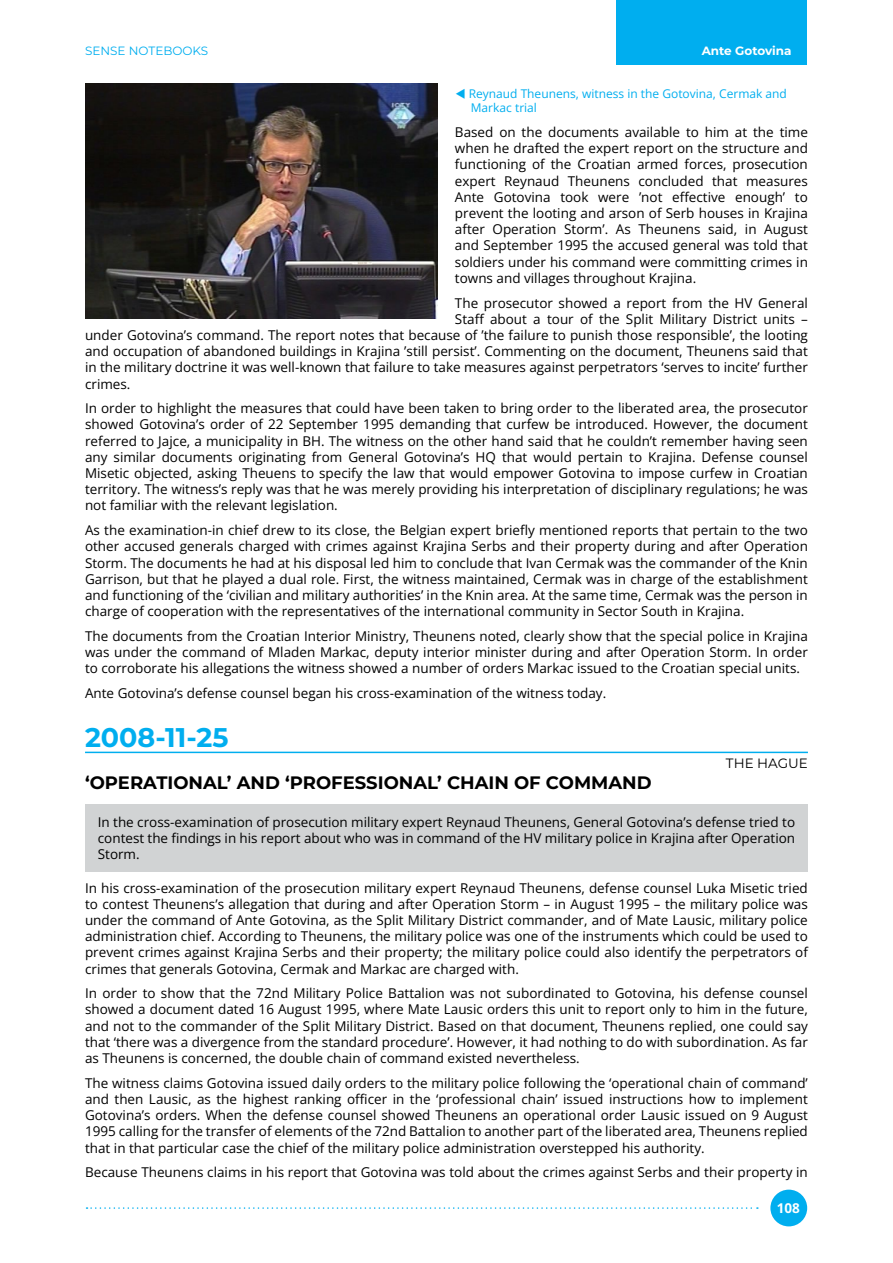
<style>
.page{position:relative;width:893px;height:1263px;background:#fff}
.page>*{position:absolute;margin:0;border:0;box-sizing:border-box;transform-origin:0 0}
.t1{font:700 27px "Montserrat";color:#00aeef}
.t2{font:700 18px "Montserrat";color:#000}
.t3{font:13.5px/16.2px "Open Sans";color:#000;text-align:justify}
.t4{font:13.5px "Montserrat";color:#000}
.t5{font:13.5px "Open Sans";color:#fff}
.t6{font:12px/14.4px "Open Sans";color:#00aeef}
.t7{font:12px "Montserrat";color:#00aeef}
.t8{font:700 12px "Montserrat";color:#fff}
</style>
<div class="page">
<div style="left:617px;top:0;width:190px;height:65px;background:#00aeef"></div>
<div style="left:770px;top:1189px;width:37px;height:37px;background:#00aeef;border-radius:50%"></div>
<svg style="left:87px;top:1207px;width:671px;height:2px"></svg>
<hr style="left:85px;top:752px;width:723px;height:1px;background:#00aeef">
<div style="left:85px;top:804px;width:723px;height:68px;background:#d1d3d4"></div>
<img style="left:85px;top:83px;width:353px;height:236px">
<p class="t7" style="left:85px;top:43px;width:125px">SENSE NOTEBOOKS</p>
<p class="t8" style="left:702px;top:43px;width:91px">Ante Gotovina</p>
<p class="t6" style="left:469px;top:86px;width:320px">Reynaud Theunens, witness in the Gotovina, Cermak and<br>Markac trial</p>
<p class="t3" style="left:455px;top:124px;width:354px">Based on the documents available to him at the time when he drafted the expert report on the structure and functioning of the Croatian armed forces, prosecution expert Reynaud Theunens concluded that measures Ante Gotovina took were ’not effective enough’ to prevent the looting and arson of Serb houses in Krajina after Operation Storm’. As Theunens said, in August and September 1995 the accused general was told that soldiers under his command were committing crimes in towns and villages throughout Krajina.</p>
<p class="t3" style="left:455px;top:294px;width:354px">The prosecutor showed a report from the HV General</p>
<p class="t3" style="left:455px;top:310px;width:354px">Staff about a tour of the Split Military District units –</p>
<p class="t3" style="left:85px;top:327px;width:724px">under Gotovina’s command. The report notes that because of ’the failure to punish those responsible’, the looting</p>
<p class="t3" style="left:85px;top:343px;width:724px">and occupation of abandoned buildings in Krajina ’still persist’. Commenting on the document, Theunens said that</p>
<p class="t3" style="left:85px;top:359px;width:724px">in the military doctrine it was well-known that failure to take measures against perpetrators ‘serves to incite’ further</p>
<p class="t3" style="left:85px;top:375px;width:47px">crimes.</p>
<p class="t3" style="left:85px;top:400px;width:724px">In order to highlight the measures that could have been taken to bring order to the liberated area, the prosecutor showed Gotovina’s order of 22 September 1995 demanding that curfew be introduced. However, the document referred to Jajce, a municipality in BH. The witness on the other hand said that he couldn’t remember having seen any similar documents originating from General Gotovina’s HQ that would pertain to Krajina. Defense counsel Misetic objected, asking Theuens to specify the law that would empower Gotovina to impose curfew in Croatian territory. The witness’s reply was that he was merely providing his interpretation of disciplinary regulations; he was not familiar with the relevant legislation.</p>
<p class="t3" style="left:85px;top:522px;width:724px">As the examination-in chief drew to its close, the Belgian expert briefly mentioned reports that pertain to the two other accused generals charged with crimes against Krajina Serbs and their property during and after Operation Storm. The documents he had at his disposal led him to conclude that Ivan Cermak was the commander of the Knin Garrison, but that he played a dual role. First, the witness maintained, Cermak was in charge of the establishment and functioning of the ‘civilian and military authorities’ in the Knin area. At the same time, Cermak was the person in charge of cooperation with the representatives of the international community in Sector South in Krajina.</p>
<p class="t3" style="left:85px;top:627px;width:724px">The documents from the Croatian Interior Ministry, Theunens noted, clearly show that the special police in Krajina was under the command of Mladen Markac, deputy interior minister during and after Operation Storm. In order to corroborate his allegations the witness showed a number of orders Markac issued to the Croatian special units.</p>
<p class="t3" style="left:85px;top:685px;width:523px">Ante Gotovina’s defense counsel began his cross-examination of the witness today.</p>
<h1 class="t1" style="left:85px;top:720px;width:145px">2008-11-25</h1>
<p class="t4" style="left:726px;top:754px;width:83px">THE HAGUE</p>
<h2 class="t2" style="left:85px;top:771px;width:568px">‘OPERATIONAL’ AND ‘PROFESSIONAL’ CHAIN OF COMMAND</h2>
<p class="t3" style="left:98px;top:813px;width:699px">In the cross-examination of prosecution military expert Reynaud Theunens, General Gotovina’s defense tried to contest the findings in his report about who was in command of the HV military police in Krajina after Operation Storm.</p>
<p class="t3" style="left:85px;top:879px;width:724px">In his cross-examination of the prosecution military expert Reynaud Theunens, defense counsel Luka Misetic tried to contest Theunens’s allegation that during and after Operation Storm – in August 1995 – the military police was under the command of Ante Gotovina, as the Split Military District commander, and of Mate Lausic, military police administration chief. According to Theunens, the military police was one of the instruments which could be used to prevent crimes against Krajina Serbs and their property; the military police could also identify the perpetrators of crimes that generals Gotovina, Cermak and Markac are charged with.</p>
<p class="t3" style="left:85px;top:985px;width:724px">In order to show that the 72nd Military Police Battalion was not subordinated to Gotovina, his defense counsel showed a document dated 16 August 1995, where Mate Lausic orders this unit to report only to him in the future, and not to the commander of the Split Military District. Based on that document, Theunens replied, one could say that ‘there was a divergence from the standard procedure’. However, it had nothing to do with subordination. As far as Theunens is concerned, the double chain of command existed nevertheless.</p>
<p class="t3" style="left:85px;top:1074px;width:724px">The witness claims Gotovina issued daily orders to the military police following the ‘operational chain of command’ and then Lausic, as the highest ranking officer in the ‘professional chain’ issued instructions how to implement Gotovina’s orders. When the defense counsel showed Theunens an operational order Lausic issued on 9 August 1995 calling for the transfer of elements of the 72nd Battalion to another part of the liberated area, Theunens replied that in that particular case the chief of the military police administration overstepped his authority.</p>
<p class="t3" style="left:85px;top:1164px;width:724px">Because Theunens claims in his report that Gotovina was told about the crimes against Serbs and their property in</p>
<p class="t5" style="left:777px;top:1199px;width:25px">108</p>
</div>
